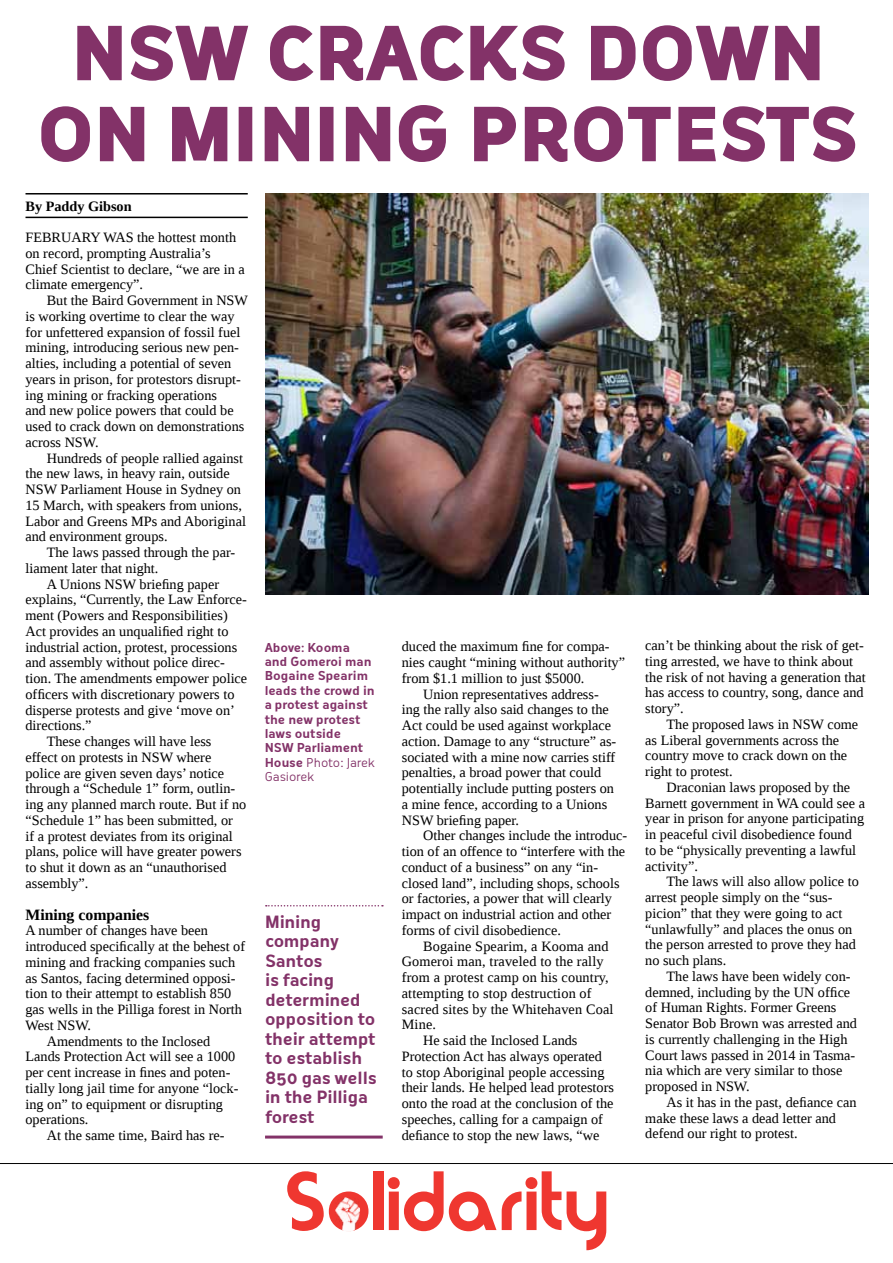
<style>
.page{position:relative;width:893px;height:1263px;background:#fff}
.page>*{position:absolute;margin:0;border:0;box-sizing:border-box;transform-origin:0 0}
.t1{font:74.1px "Moderna";color:#ef3730}
.t2{font:700 68.4px "Oceania";letter-spacing:.025em;color:#833268;scale:1.05 1}
.t3{font:700 16.5px/19.5px "Oceania";letter-spacing:-.01em;color:#833268}
.t4{font:700 15.75px "Liberation Serif";color:#000}
.t5{font:14.25px/15.8px "Liberation Serif";color:#000}
.t6{font:700 14.25px "Liberation Serif";color:#000}
.t7{font:700 12px/14.4px "Oceania";color:#833268}
.s1{font-weight:400}
</style>
<div class="page">
<div style="left:335px;top:1199px;width:27px;height:23px;background:#ef3730"></div>
<img style="left:335px;top:1197px;width:25px;height:33px">
<hr style="left:0;top:1163px;width:893px;height:1px;background:#000">
<svg style="left:40px;top:25px;width:210px;height:170px"></svg>
<div style="left:239px;top:107px;width:13px;height:54px;border:3px solid #833268"></div>
<svg style="left:264px;top:25px;width:592px;height:137px"></svg>
<hr style="left:26px;top:193px;width:222px;height:1px;background:#000">
<hr style="left:26px;top:217px;width:222px;height:1px;background:#000">
<img style="left:265px;top:194px;width:604px;height:401px">
<svg style="left:266px;top:905px;width:117px;height:1px"></svg>
<hr style="left:265px;top:1135px;width:118px;height:3px;background:#833268">
<h2 class="t2" style="left:72px;top:13px;width:55px">nsw</h2>
<h2 class="t2" style="left:267px;top:13px;width:467px">cracks down</h2>
<h2 class="t2" style="left:39px;top:94px;width:165px">on minin</h2>
<h2 class="t2" style="left:396px;top:94px;width:433px">g protests</h2>
<p class="t6" style="left:26px;top:196px;width:108px">By Paddy Gibson</p>
<p class="t5" style="left:26px;top:229px;width:19px">Februar</p>
<p class="t5" style="left:90px;top:229px;width:24px">y was</p>
<p class="t5" style="left:26px;top:229px;width:221px;text-indent:112px">the hottest month on record, prompting Australia’s<br>Chief Scientist to declare, “we are in a climate emergency”.</p>
<p class="t5" style="left:26px;top:292px;width:224px;text-indent:21px">But the Baird Government in NSW is working overtime to clear the way for unfettered expansion of fossil fuel mining, introducing serious new pen&shy;alties, including a potential of seven years in prison, for protestors disrupt&shy;ing mining or fracking operations<br>and new police powers that could be used to crack down on demonstrations across NSW.</p>
<p class="t5" style="left:26px;top:450px;width:222px;text-indent:21px">Hundreds of people rallied against the new laws, in heavy rain, outside NSW Parliament House in Sydney on 15 March, with speakers from unions, Labor and Greens MPs and Aboriginal and environment groups.</p>
<p class="t5" style="left:26px;top:544px;width:211px;text-indent:21px">The laws passed through the par&shy;liament later that night.</p>
<p class="t5" style="left:47px;top:576px;width:174px">A Unions NSW briefing paper</p>
<p class="t5" style="left:26px;top:592px;width:223px">explains, “Currently, the Law Enforce-</p>
<p class="t5" style="left:26px;top:607px;width:204px">ment (Powers and Responsibilities)</p>
<p class="t5" style="left:26px;top:623px;width:205px">Act provides an unqualified right to</p>
<p class="t5" style="left:26px;top:639px;width:213px">industrial action, protest, processions</p>
<p class="t5" style="left:26px;top:655px;width:201px">and assembly without police direc-</p>
<p class="t5" style="left:26px;top:670px;width:223px">tion. The amendments empower police</p>
<p class="t5" style="left:26px;top:686px;width:210px">officers with discretionary powers to</p>
<p class="t5" style="left:26px;top:702px;width:211px">disperse protests and give ‘move on’</p>
<p class="t5" style="left:26px;top:718px;width:68px">directions.”</p>
<p class="t5" style="left:47px;top:733px;width:166px">These changes will have less</p>
<p class="t5" style="left:26px;top:749px;width:187px">effect on protests in NSW where</p>
<p class="t5" style="left:26px;top:765px;width:200px">police are given seven days’ notice</p>
<p class="t5" style="left:26px;top:781px;width:211px">through a “Schedule 1” form, outlin-</p>
<p class="t5" style="left:26px;top:796px;width:222px">ing any planned march route. But if no</p>
<p class="t5" style="left:26px;top:812px;width:209px">“Schedule 1” has been submitted, or</p>
<p class="t5" style="left:26px;top:828px;width:209px">if a protest deviates from its original</p>
<p class="t5" style="left:26px;top:844px;width:218px">plans, police will have greater powers</p>
<p class="t5" style="left:26px;top:859px;width:203px">to shut it down as an “unauthorised</p>
<p class="t5" style="left:26px;top:875px;width:64px">assembly”.</p>
<p class="t4" style="left:26px;top:904px;width:125px">Mining companies</p>
<p class="t5" style="left:26px;top:922px;width:184px">A number of changes have been</p>
<p class="t5" style="left:26px;top:938px;width:221px">introduced specifically at the behest of</p>
<p class="t5" style="left:26px;top:954px;width:211px">mining and fracking companies such</p>
<p class="t5" style="left:26px;top:970px;width:212px">as Santos, facing determined opposi-</p>
<p class="t5" style="left:26px;top:985px;width:207px">tion to their attempt to establish 850</p>
<p class="t5" style="left:26px;top:1001px;width:218px">gas wells in the Pilliga forest in North</p>
<p class="t5" style="left:26px;top:1017px;width:67px">West NSW.</p>
<p class="t5" style="left:47px;top:1033px;width:165px">Amendments to the Inclosed</p>
<p class="t5" style="left:26px;top:1048px;width:211px">Lands Protection Act will see a 1000</p>
<p class="t5" style="left:26px;top:1064px;width:206px">per cent increase in fines and poten-</p>
<p class="t5" style="left:26px;top:1080px;width:214px">tially long jail time for anyone “lock-</p>
<p class="t5" style="left:26px;top:1096px;width:199px">ing on” to equipment or disrupting</p>
<p class="t5" style="left:26px;top:1111px;width:64px">operations.</p>
<p class="t5" style="left:47px;top:1127px;width:179px">At the same time, Baird has re-</p>
<p class="t7" style="left:265px;top:640px;width:111px">Above: Kooma and Gomeroi man<br>Bogaine Spearim leads the crowd in a protest against the new protest laws outside<br>NSW Parliament<br>House <span class="s1">Photo: Jarek<br>Gasiorek</span></p>
<p class="t3" style="left:265px;top:912px;width:113px">Mining company<br>Santos<br>is facing determined opposition to their attempt to establish<br>850 gas wells in the Pilliga forest</p>
<p class="t5" style="left:402px;top:639px;width:209px">duced the maximum fine for compa-</p>
<p class="t5" style="left:402px;top:654px;width:225px">nies caught “mining without authority”</p>
<p class="t5" style="left:402px;top:670px;width:184px">from $1.1 million to just $5000.</p>
<p class="t5" style="left:423px;top:686px;width:177px">Union representatives address-</p>
<p class="t5" style="left:402px;top:702px;width:208px">ing the rally also said changes to the</p>
<p class="t5" style="left:402px;top:717px;width:211px">Act could be used against workplace</p>
<p class="t5" style="left:402px;top:733px;width:216px">action. Damage to any “structure” as-</p>
<p class="t5" style="left:402px;top:749px;width:215px">sociated with a mine now carries stiff</p>
<p class="t5" style="left:402px;top:765px;width:201px">penalties, a broad power that could</p>
<p class="t5" style="left:402px;top:780px;width:214px">potentially include putting posters on</p>
<p class="t5" style="left:402px;top:796px;width:207px">a mine fence, according to a Unions</p>
<p class="t5" style="left:402px;top:812px;width:119px">NSW briefing paper.</p>
<p class="t5" style="left:423px;top:828px;width:206px">Other changes include the introduc-</p>
<p class="t5" style="left:402px;top:843px;width:225px">tion of an offence to “interfere with the</p>
<p class="t5" style="left:402px;top:859px;width:198px">conduct of a business” on any “in-</p>
<p class="t5" style="left:402px;top:875px;width:219px">closed land”, including shops, schools</p>
<p class="t5" style="left:402px;top:890px;width:212px">or factories, a power that will clearly</p>
<p class="t5" style="left:402px;top:906px;width:211px">impact on industrial action and other</p>
<p class="t5" style="left:402px;top:922px;width:161px">forms of civil disobedience.</p>
<p class="t5" style="left:423px;top:938px;width:187px">Bogaine Spearim, a Kooma and</p>
<p class="t5" style="left:402px;top:953px;width:203px">Gomeroi man, traveled to the rally</p>
<p class="t5" style="left:402px;top:969px;width:208px">from a protest camp on his country,</p>
<p class="t5" style="left:402px;top:985px;width:191px">attempting to stop destruction of</p>
<p class="t5" style="left:402px;top:1001px;width:213px">sacred sites by the Whitehaven Coal</p>
<p class="t5" style="left:402px;top:1016px;width:36px">Mine.</p>
<p class="t5" style="left:423px;top:1032px;width:156px">He said the Inclosed Lands</p>
<p class="t5" style="left:402px;top:1048px;width:202px">Protection Act has always operated</p>
<p class="t5" style="left:402px;top:1064px;width:204px">to stop Aboriginal people accessing</p>
<p class="t5" style="left:402px;top:1079px;width:214px">their lands. He helped lead protestors</p>
<p class="t5" style="left:402px;top:1095px;width:213px">onto the road at the conclusion of the</p>
<p class="t5" style="left:402px;top:1111px;width:203px">speeches, calling for a campaign of</p>
<p class="t5" style="left:402px;top:1127px;width:199px">defiance to stop the new laws, “we</p>
<h1 class="t1" style="left:282px;top:1155px;width:326px">Solidarity</h1>
<p class="t5" style="left:645px;top:637px;width:222px">can’t be thinking about the risk of get&shy;ting arrested, we have to think about the risk of not having a generation that has access to country, song, dance and story”.</p>
<p class="t5" style="left:645px;top:716px;width:214px;text-indent:21px">The proposed laws in NSW come as Liberal governments across the country move to crack down on the right to protest.</p>
<p class="t5" style="left:645px;top:779px;width:221px;text-indent:21px">Draconian laws proposed by the<br>Barnett government in WA could see a year in prison for anyone participating in peaceful civil disobedience found to be “physically preventing a lawful activity”.</p>
<p class="t5" style="left:645px;top:874px;width:215px;text-indent:21px">The laws will also allow police to arrest people simply on the “sus&shy;picion” that they were going to act “unlawfully” and places the onus on the person arrested to prove they had no such plans.</p>
<p class="t5" style="left:645px;top:968px;width:213px;text-indent:21px">The laws have been widely con&shy;demned, including by the UN office of Human Rights. Former Greens<br>Senator Bob Brown was arrested and is currently challenging in the High<br>Court laws passed in 2014 in Tasma&shy;nia which are very similar to those proposed in NSW.</p>
<p class="t5" style="left:645px;top:1094px;width:213px;text-indent:21px">As it has in the past, defiance can make these laws a dead letter and defend our right to protest.</p>
</div>
